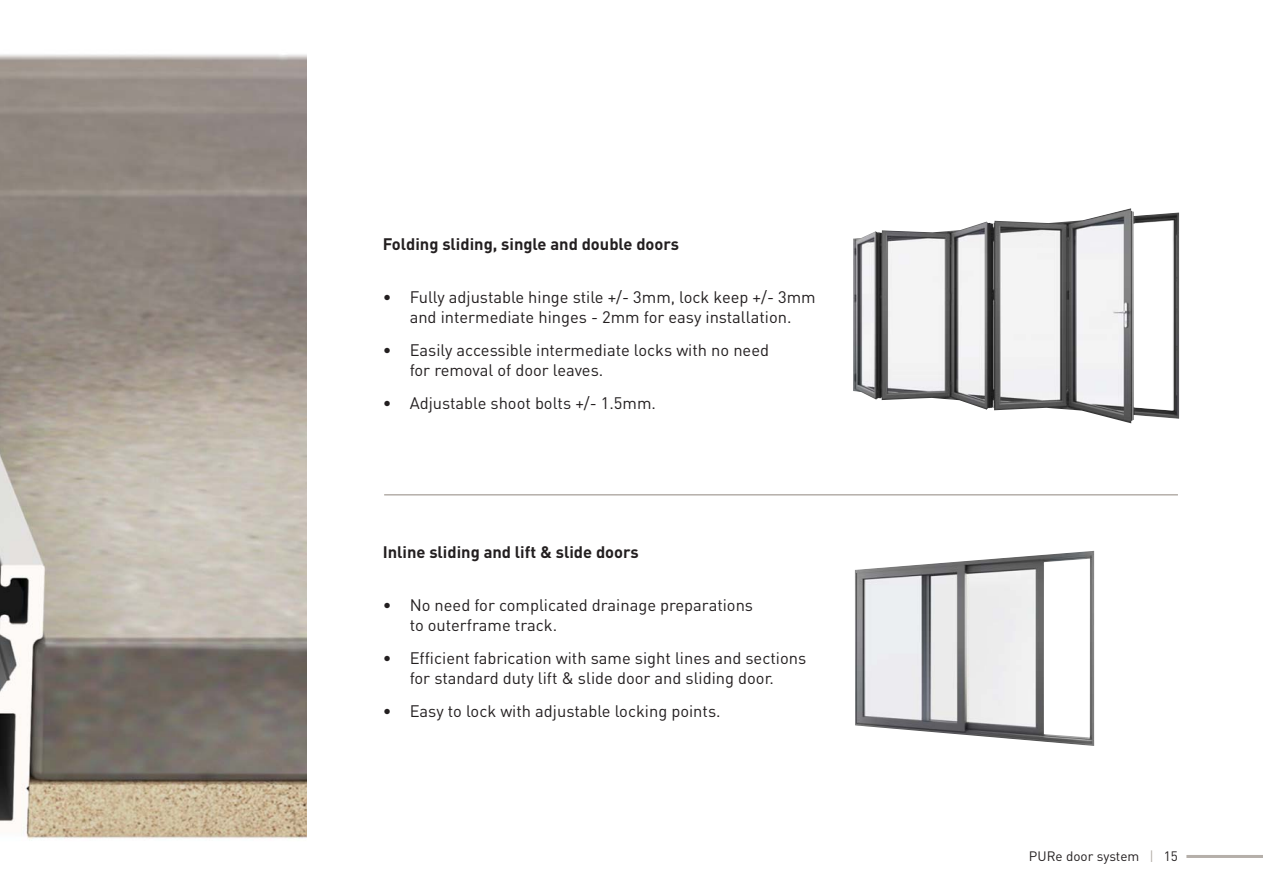
<style>
.page{position:relative;width:1263px;height:893px;background:#fff}
.page>*{position:absolute;margin:0;border:0;box-sizing:border-box;transform-origin:0 0}
.t1{font:16.5px/19.8px "DIN";color:#231f20;text-align:center}
.t2{font:700 16.5px "DIN";color:#231f20}
.t3{font:13.5px "DIN";color:#231f20}
.s1{color:#b5afa9}
</style>
<div class="page">
<img style="left:0;top:54px;width:306px;height:786px">
<hr style="left:1186px;top:855px;width:77px;height:3px;background:#b5afa9">
<hr style="left:384px;top:494px;width:794px;height:2px;background:#b5afa9">
<img style="left:855px;top:551px;width:239px;height:195px">
<img style="left:853px;top:208px;width:326px;height:215px">
<p class="t2" style="left:383px;top:238px;width:298px">Folding sliding, single and double doors</p>
<p class="t1" style="left:383px;top:289px;width:435px">• Fully adjustable hinge stile +/- 3mm, lock keep +/- 3mm and intermediate hinges - 2mm for easy installation.</p>
<p class="t1" style="left:410px;top:342px;width:361px;text-align:left;text-indent:-27px">• Easily accessible intermediate locks with no need for removal of door leaves.</p>
<p class="t1" style="left:383px;top:395px;width:275px">• Adjustable shoot bolts +/- 1.5mm.</p>
<p class="t2" style="left:383px;top:546px;width:258px">Inline sliding and lift &amp; slide doors</p>
<p class="t1" style="left:410px;top:597px;width:345px;text-align:left;text-indent:-27px">• No need for complicated drainage preparations to outerframe track.</p>
<p class="t1" style="left:383px;top:650px;width:425px">• Efficient fabrication with same sight lines and sections for standard duty lift &amp; slide door and sliding door.</p>
<p class="t1" style="left:383px;top:703px;width:339px">• Easy to lock with adjustable locking points.</p>
<p class="t3" style="left:1029px;top:851px;width:150px">PURe door system <span class="s1">|</span> 15</p>
</div>
